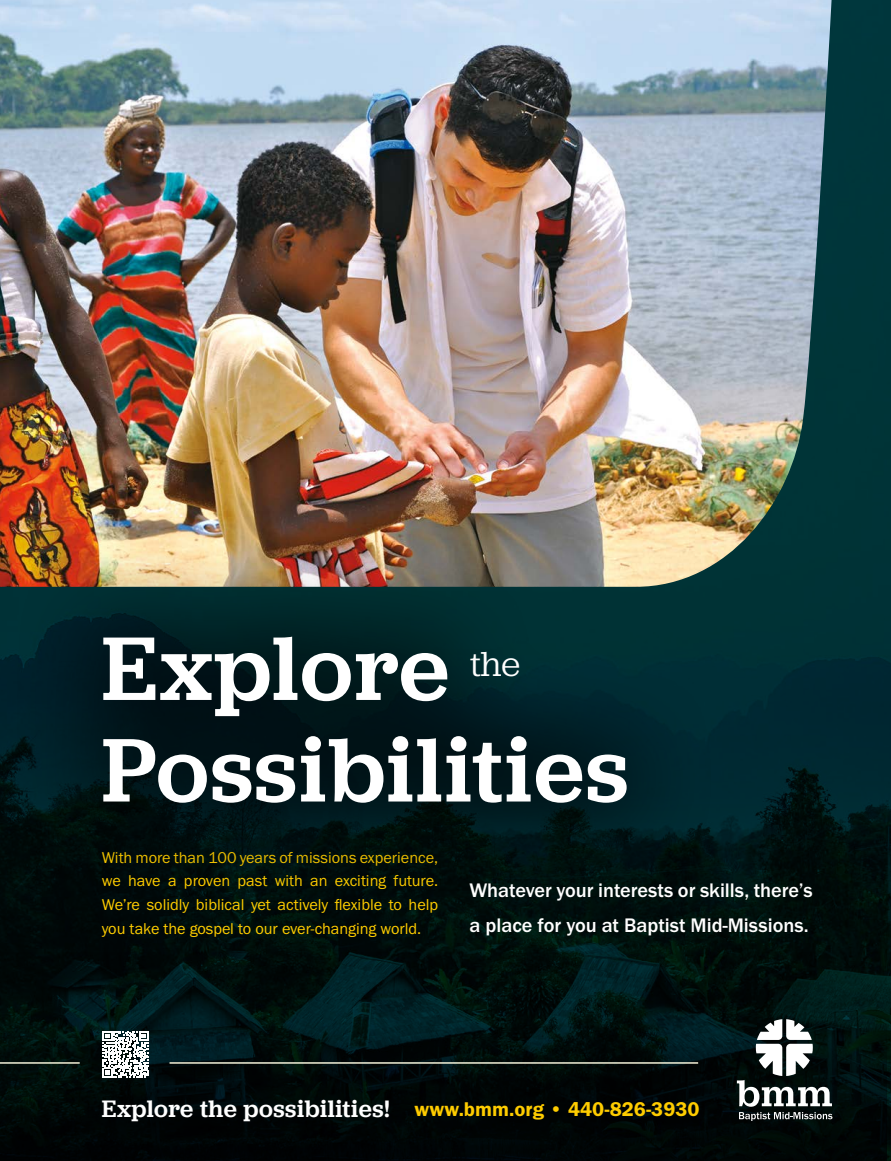
<style>
.page{position:relative;width:891px;height:1161px;background:#fff}
.page>*{position:absolute;margin:0;border:0;box-sizing:border-box;transform-origin:0 0}
.t1{font:500 93.9px/101.6px "Jubilat";letter-spacing:.015em;color:#fff}
.t2{font:36px "Jubilat";color:#fff}
.t3{font:500 24.75px "Jubilat";letter-spacing:.02em;color:#fff}
.t4{font:500 20.25px/34.8px "Franklin Gothic URW";color:#fff}
.t5{font:16.2px/23.5px "Franklin Gothic URW Boo";color:#fecc00;text-align:justify}
.s1{font-family:"Franklin Gothic URW Dem";font-weight:400;font-size:20.55px;color:#fecc00}
</style>
<div class="page">
<img style="left:0;top:0;width:891px;height:1161px">
<svg style="left:0;top:952px;width:887px;height:209px;background:#000d0d"></svg>
<hr style="left:170px;top:1062px;width:528px;height:2px;background:#fdfae0">
<hr style="left:0;top:1062px;width:80px;height:2px;background:#fdfae0">
<svg style="left:103px;top:1031px;width:46px;height:47px"></svg>
<img style="left:0;top:0;width:832px;height:587px">
<div style="left:12px;top:544px;width:706px;height:352px;background:#000;opacity:.78"></div>
<svg style="left:737px;top:1019px;width:95px;height:102px"></svg>
<h1 class="t1" style="left:102px;top:615px;width:528px">Explore<br>Possibilities</h1>
<h2 class="t2" style="left:470px;top:642px;width:51px">the</h2>
<p class="t5" style="left:102px;top:845px;width:338px">With more than 100 years of missions experience, we have a proven past with an exciting future.<br>We’re solidly biblical yet actively flexible to help you take the gospel to our ever-changing world.</p>
<p class="t4" style="left:469px;top:872px;width:345px">Whatever your interests or skills, there’s a place for you at Baptist Mid-Missions.</p>
<h3 class="t3" style="left:102px;top:1092px;width:599px">Explore the possibilities! <span class="s1">www.bmm.org • 440-826-3930</span></h3>
</div>
